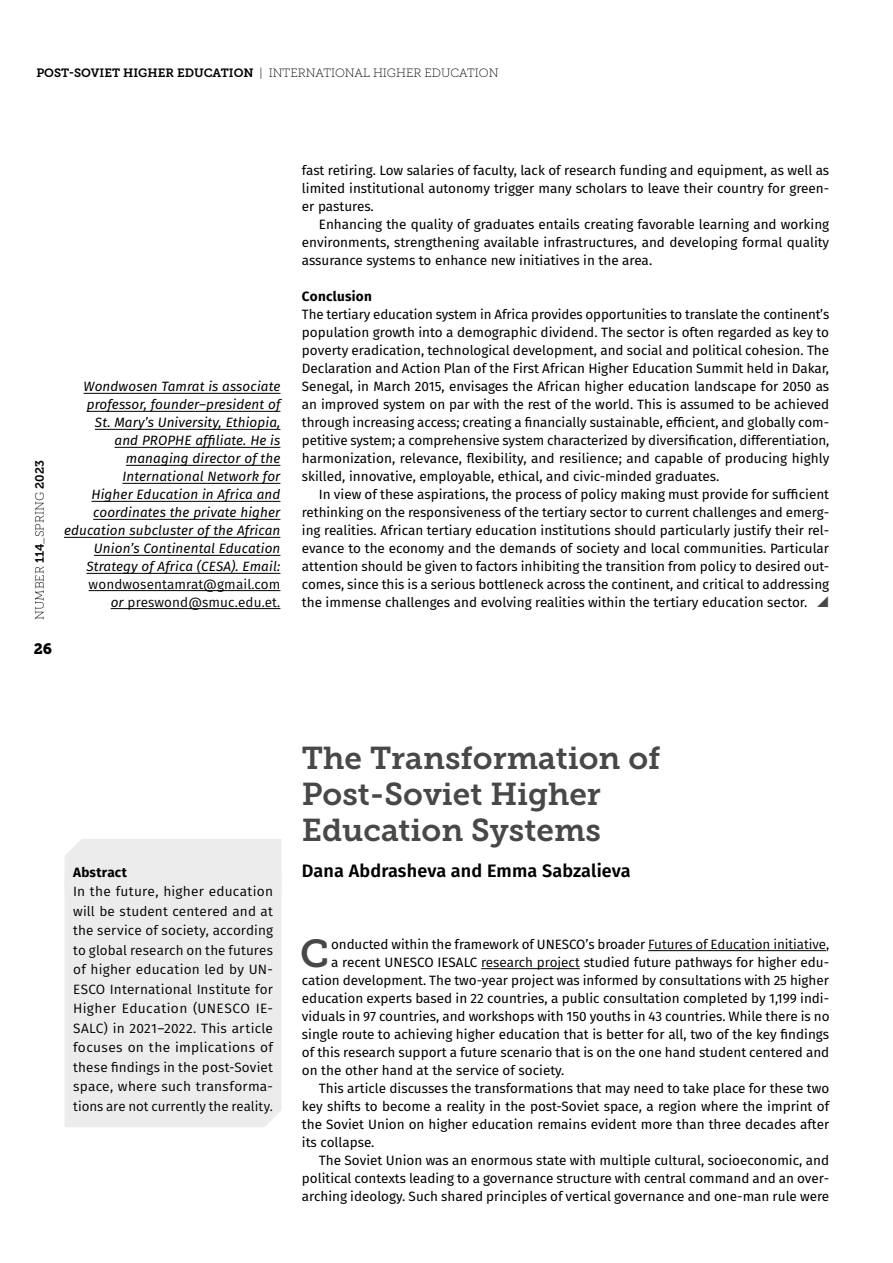
<style>
.page{position:relative;width:893px;height:1263px;background:#fff}
.page>*{position:absolute;margin:0;border:0;box-sizing:border-box;transform-origin:0 0}
.t1{font:38.85px "Museo Slab 700";color:#484847}
.t2{font:31.5px/36px "Museo Slab 700";color:#484847}
.t3{font:600 18px "Fira Sans";letter-spacing:.01em;color:#000}
.t4{font:15px "Museo Slab 900";color:#000}
.t5{font:13.5px/18px "Fira Sans";color:#000;text-align:justify}
.t6{font:13.5px/19.5px "Fira Sans";letter-spacing:.01em;color:#000;text-align:right}
.t7{font:italic 13.5px/18px "Fira Sans";letter-spacing:.01em;color:#000;text-align:right}
.t8{font:700 13.5px "Fira Sans";letter-spacing:.02em;color:#000}
.t9{font:12px "Museo Slab 100";color:#000}
.s1{font-family:"Museo Slab 700"}
.s2{font-style:italic}
.s3{font-style:inherit}
</style>
<div class="page">
<hr style="left:648px;top:950px;width:178px;height:1px;background:#000">
<hr style="left:481px;top:968px;width:99px;height:1px;background:#000">
<hr style="left:84px;top:393px;width:196px;height:1px;background:#000">
<hr style="left:87px;top:411px;width:193px;height:1px;background:#000">
<hr style="left:95px;top:429px;width:185px;height:1px;background:#000">
<hr style="left:115px;top:447px;width:165px;height:1px;background:#000">
<hr style="left:126px;top:465px;width:154px;height:1px;background:#000">
<hr style="left:122px;top:483px;width:158px;height:1px;background:#000">
<hr style="left:91px;top:501px;width:189px;height:1px;background:#000">
<hr style="left:93px;top:519px;width:187px;height:1px;background:#000">
<hr style="left:64px;top:537px;width:216px;height:1px;background:#000">
<hr style="left:94px;top:555px;width:186px;height:1px;background:#000">
<hr style="left:86px;top:573px;width:194px;height:1px;background:#000">
<hr style="left:89px;top:590px;width:191px;height:1px;background:#000">
<hr style="left:111px;top:608px;width:169px;height:1px;background:#000">
<div style="left:65px;top:839px;width:216px;height:36px;background:#ececec"></div>
<div style="left:65px;top:875px;width:216px;height:252px;background:#ececec"></div>
<p class="t9" style="left:36px;top:66px;width:464px"><span class="s1">POST-SOVIET HIGHER EDUCATION</span> | INTERNATIONAL HIG HER EDUCATION</p>
<p class="t9" style="left:33px;top:620px;width:161px;rotate:-90deg">NUMBER <span class="s1">114</span>_Spring <span class="s1">2023</span></p>
<p class="t4" style="left:34px;top:640px;width:20px">26</p>
<p class="t7" style="left:64px;top:377px;width:218px">Wondwosen Tamrat is associate professor, founder–president of<br>St. Mary’s University, Ethiopia,<br>and PROPHE affiliate. He is managing director of the<br>International Network for<br>Higher Education in Africa and coordinates the private higher education subcluster of the African<br>Union’s Continental Education<br>Strategy of Africa (CESA). Email:</p>
<p class="t6" style="left:89px;top:575px;width:193px;line-height:18px">wondwosentamrat@gmail.com <span class="s2">or</span> preswond@smuc.edu.et.</p>
<p class="t5" style="left:302px;top:161px;width:529px">fast retiring. Low salaries of faculty, lack of research funding and equipment, as well as limited institutional autonomy trigger many scholars to leave their country for green&shy;er pastures.</p>
<p class="t5" style="left:302px;top:215px;width:529px;text-indent:17px">Enhancing the quality of graduates entails creating favorable learning and working environments, strengthening available infrastructures, and developing formal quality assurance systems to enhance new initiatives in the area.</p>
<p class="t8" style="left:302px;top:285px;width:71px">Conclusion</p>
<p class="t5" style="left:302px;top:305px;width:529px">The tertiary education system in Africa provides opportunities to translate the continent’s population growth into a demographic dividend. The sector is often regarded as key to poverty eradication, technological development, and social and political cohesion. The Declaration and Action Plan of the First African Higher Education Summit held in Dakar, Senegal, in March 2015, envisages the African higher education landscape for 2050 as an improved system on par with the rest of the world. This is assumed to be achieved through increasing access; creating a financially sustainable, efficient, and globally com&shy;petitive system; a comprehensive system characterized by diversification, differentiation, harmonization, relevance, flexibility, and resilience; and capable of producing highly skilled, innovative, employable, ethical, and civic-minded graduates.</p>
<p class="t5" style="left:302px;top:485px;width:529px;text-indent:17px">In view of these aspirations, the process of policy making must provide for sufficient rethinking on the responsiveness of the tertiary sector to current challenges and emerg&shy;ing realities. African tertiary education institutions should particularly justify their rel&shy;evance to the economy and the demands of society and local communities. Particular attention should be given to factors inhibiting the transition from policy to desired out&shy;comes, since this is a serious bottleneck across the continent, and critical to addressing the immense challenges and evolving realities within the tertiary education sector.</p>
<p class="t8" style="left:73px;top:861px;width:55px">Abstract</p>
<p class="t6" style="left:73px;top:882px;width:201px;text-align:justify">In the future, higher education will be student centered and at the service of society, according to global research on the futures of higher education led by UN-ESCO International Institute for Higher Education (UNESCO IE-SALC) in 2021–2022. This article focuses on the implications of these findings in the post-Soviet space, where such transforma&shy;tions are not currently the reality.</p>
<h2 class="t2" style="left:302px;top:740px;width:360px">The Transformation of<br>Post-Soviet Higher<br>Education Systems</h2>
<h3 class="t3" style="left:302px;top:856px;width:330px">Dana Abdrasheva and Emma Sabzalieva</h3>
<h1 class="t1" style="left:300px;top:932px;width:30px">C</h1>
<p class="t5" style="left:331px;top:935px;width:500px">onducted within the framework of UNESCO’s broader <span class="s3">Futures of Education initiative</span>,</p>
<p class="t5" style="left:331px;top:953px;width:500px">a recent UNESCO IESALC <span class="s3">research project</span> studied future pathways for higher edu-</p>
<p class="t5" style="left:302px;top:971px;width:529px">cation development. The two-year project was informed by consultations with 25 higher</p>
<p class="t5" style="left:302px;top:989px;width:529px">education experts based in 22 countries, a public consultation completed by 1,199 indi-</p>
<p class="t5" style="left:302px;top:1007px;width:529px">viduals in 97 countries, and workshops with 150 youths in 43 countries. While there is no</p>
<p class="t5" style="left:302px;top:1025px;width:529px">single route to achieving higher education that is better for all, two of the key findings</p>
<p class="t5" style="left:302px;top:1043px;width:529px">of this research support a future scenario that is on the one hand student centered and</p>
<p class="t5" style="left:302px;top:1061px;width:264px">on the other hand at the service of society.</p>
<p class="t5" style="left:319px;top:1079px;width:512px">This article discusses the transformations that may need to take place for these two</p>
<p class="t5" style="left:302px;top:1097px;width:529px">key shifts to become a reality in the post-Soviet space, a region where the imprint of</p>
<p class="t5" style="left:302px;top:1115px;width:529px">the Soviet Union on higher education remains evident more than three decades after</p>
<p class="t5" style="left:302px;top:1133px;width:74px">its collapse.</p>
<p class="t5" style="left:319px;top:1151px;width:512px">The Soviet Union was an enormous state with multiple cultural, socioeconomic, and</p>
<p class="t5" style="left:302px;top:1169px;width:529px">political contexts leading to a governance structure with central command and an over-</p>
<p class="t5" style="left:302px;top:1187px;width:529px">arching ideology. Such shared principles of vertical governance and one-man rule were</p>
</div>
